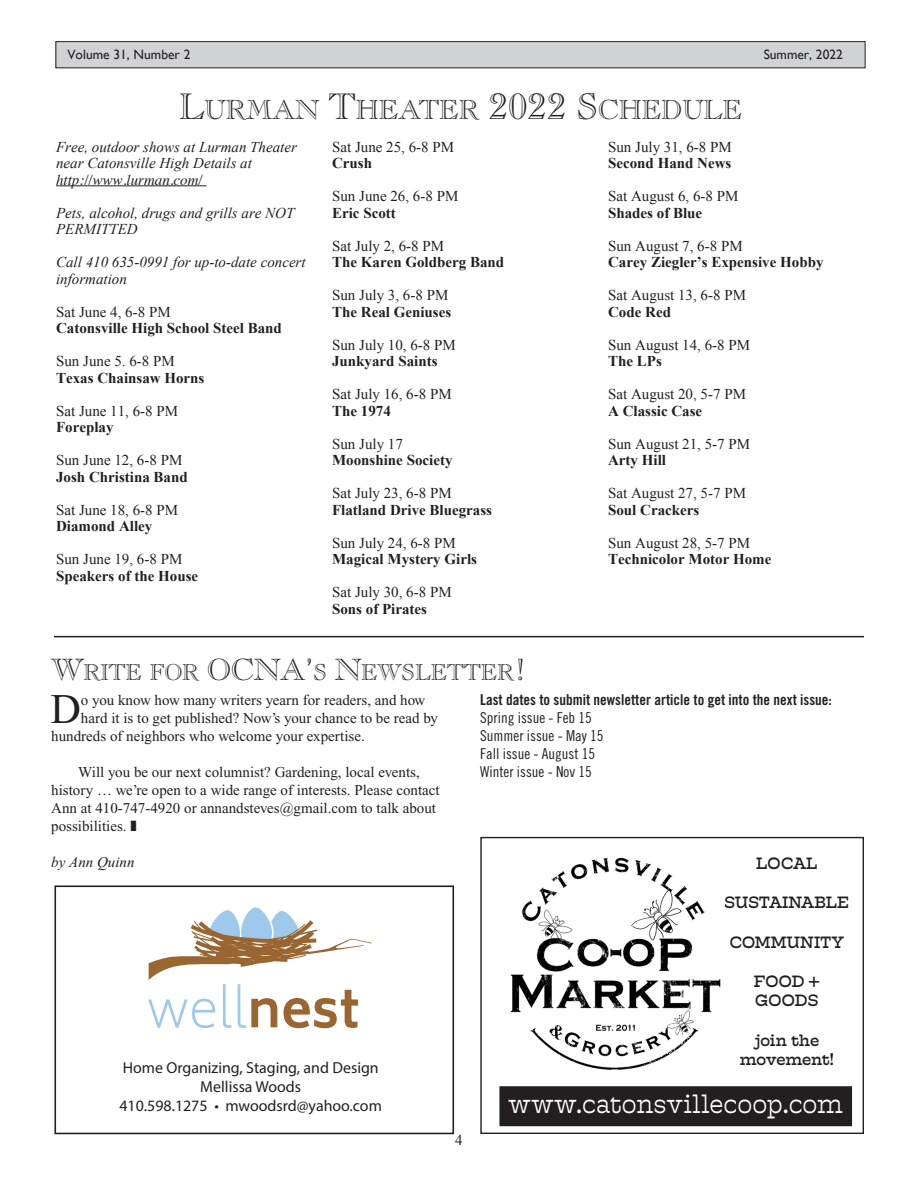
<style>
.page{position:relative;width:918px;height:1188px;background:#fff}
.page>*{position:absolute;margin:0;border:0;box-sizing:border-box;transform-origin:0 0}
.t1{font:200 51px "Biryani";color:#9fc9eb}
.t2{font:42.15px "Times New Roman";color:#231f20}
.t3{font:27px "Caslon Openface BT";color:#231f20}
.t4{font:300 26.4px "Hatch";letter-spacing:.01em;color:#fff;scale:.93 1}
.t5{font:22.5px "Caslon Openface BT";color:#231f20}
.t6{font:16.35px/19.6px "Hatch";letter-spacing:-.005em;color:#231f20}
.t7{font:15.9px "Myriad Pro";color:#231f20}
.t8{font:15px/16.5px "Times New Roman";color:#231f20}
.t9{font:700 15px/16.5px "Times New Roman";color:#231f20}
.t10{font:15px/18px "Times New Roman";color:#231f20}
.t11{font:italic 15px/16.5px "Times New Roman";color:#231f20}
.t12{font:15px "Trade Gothic Cond Eighteen";color:#231f20}
.t13{font:15px "Trade Gothic Bold Cond Twenty";color:#231f20}
.t14{font:italic 15px "Times";color:#231f20}
.t15{font:italic 15px "Times New Roman";color:#231f20}
.t16{font:13.5px "Gill Sans";color:#231f20}
.s1{font-size:36px}
.s2{font-weight:400}
.s3{font-weight:700}
.s4{font-size:30px}
.s5{font-weight:700;color:#996631}
</style>
<div class="page">
<div style="left:56px;top:42px;width:809px;height:26px;background:#d1d2d4"></div>
<div style="left:56px;top:41px;width:810px;height:27px;border:1px solid #231f20"></div>
<div style="left:500px;top:1087px;width:351px;height:38px;background:#231f20"></div>
<div style="left:499px;top:1086px;width:353px;height:40px;border:2px solid #231f20"></div>
<img style="left:510px;top:857px;width:211px;height:213px">
<div style="left:480px;top:837px;width:384px;height:297px;border:1px solid #231f20"></div>
<div style="left:54px;top:885px;width:400px;height:249px;border:2px solid #231f20"></div>
<svg style="left:149px;top:907px;width:223px;height:73px"></svg>
<hr style="left:56px;top:185px;width:151px;height:1px;background:#231f20">
<hr style="left:54px;top:636px;width:810px;height:1px;background:#231f20">
<p class="t16" style="left:68px;top:46px;width:124px">Volume 31, Number 2</p>
<p class="t16" style="left:764px;top:46px;width:81px">Summer, 2022</p>
<p class="t3" style="left:179px;top:93px;width:564px"><span class="s1">L</span>URMAN <span class="s1">T</span>HEATER <span class="s1">2022 S</span> CHEDULE</p>
<p class="t11" style="left:56px;top:138px;width:242px">Free, outdoor shows at Lurman Theater near Catonsville High Details at</p>
<p class="t14" style="left:56px;top:167px;width:148px">http://www.lurman.com/</p>
<p class="t11" style="left:56px;top:204px;width:240px">Pets, alcohol, drugs and grills are NOT<br>PERMITTED</p>
<p class="t11" style="left:56px;top:254px;width:251px">Call 410 635-0991 for up-to-date concert information</p>
<p class="t8" style="left:56px;top:303px;width:116px">Sat June 4, 6-8 PM</p>
<p class="t9" style="left:56px;top:320px;width:227px">Catonsville High School Steel Band</p>
<p class="t9" style="left:56px;top:353px;width:150px"><span class="s2">Sun June 5. 6-8 PM<br></span>Texas Chainsaw Horns</p>
<p class="t8" style="left:56px;top:402px;width:124px">Sat June 11, 6-8 PM<br><span class="s3">Foreplay</span></p>
<p class="t9" style="left:56px;top:452px;width:133px"><span class="s2">Sun June 12, 6-8 PM<br></span>Josh Christina Band</p>
<p class="t8" style="left:56px;top:501px;width:124px">Sat June 18, 6-8 PM<br><span class="s3">Diamond Alley</span></p>
<p class="t9" style="left:56px;top:551px;width:144px"><span class="s2">Sun June 19, 6-8 PM<br></span>Speakers of the House</p>
<p class="t8" style="left:608px;top:138px;width:125px">Sun July 31, 6-8 PM<br><span class="s3">Second Hand News</span></p>
<p class="t8" style="left:608px;top:188px;width:132px">Sat August 6, 6-8 PM<br><span class="s3">Shades of Blue</span></p>
<p class="t9" style="left:608px;top:237px;width:217px"><span class="s2">Sun August 7, 6-8 PM<br></span>Carey Ziegler’s Expensive Hobby</p>
<p class="t8" style="left:608px;top:287px;width:139px">Sat August 13, 6-8 PM<br><span class="s3">Code Red</span></p>
<p class="t8" style="left:608px;top:336px;width:144px">Sun August 14, 6-8 PM<br><span class="s3">The LPs</span></p>
<p class="t8" style="left:608px;top:386px;width:139px">Sat August 20, 5-7 PM<br><span class="s3">A Classic Case</span></p>
<p class="t8" style="left:608px;top:435px;width:144px">Sun August 21, 5-7 PM<br><span class="s3">Arty Hill</span></p>
<p class="t8" style="left:608px;top:485px;width:139px">Sat August 27, 5-7 PM<br><span class="s3">Soul Crackers</span></p>
<p class="t9" style="left:608px;top:534px;width:165px"><span class="s2">Sun August 28, 5-7 PM<br></span>Technicolor Motor Home</p>
<p class="t8" style="left:332px;top:138px;width:124px">Sat June 25, 6-8 PM<br><span class="s3">Crush</span></p>
<p class="t8" style="left:332px;top:188px;width:128px">Sun June 26, 6-8 PM<br><span class="s3">Eric Scott</span></p>
<p class="t9" style="left:332px;top:237px;width:174px"><span class="s2">Sat July 2, 6-8 PM<br></span>The Karen Goldberg Band</p>
<p class="t9" style="left:332px;top:287px;width:121px"><span class="s2">Sun July 3, 6-8 PM<br></span>The Real Geniuses</p>
<p class="t8" style="left:332px;top:336px;width:125px">Sun July 10, 6-8 PM<br><span class="s3">Junkyard Saints</span></p>
<p class="t8" style="left:332px;top:386px;width:121px">Sat July 16, 6-8 PM<br><span class="s3">The 1974</span></p>
<p class="t9" style="left:332px;top:435px;width:122px"><span class="s2">Sun July 17<br></span>Moonshine Society</p>
<p class="t9" style="left:332px;top:485px;width:162px"><span class="s2">Sat July 23, 6-8 PM<br></span>Flatland Drive Bluegrass</p>
<p class="t9" style="left:332px;top:534px;width:146px"><span class="s2">Sun July 24, 6-8 PM<br></span>Magical Mystery Girls</p>
<p class="t8" style="left:332px;top:584px;width:121px">Sat July 30, 6-8 PM<br><span class="s3">Sons of Pirates</span></p>
<p class="t5" style="left:51px;top:658px;width:182px"><span class="s4">W</span>RITE FOR <span class="s4">OCNA</span></p>
<p class="t5" style="left:306px;top:658px;width:222px"><span class="s4">’</span>S <span class="s4">N</span>EWSLETTER<span class="s4">!</span></p>
<p class="t2" style="left:50px;top:686px;width:32px">D</p>
<p class="t10" style="left:81px;top:691px;width:346px">o you know how many writers yearn for readers, and how</p>
<p class="t13" style="left:480px;top:691px;width:353px">Last dates to submit newsletter article to get into the next issue:</p>
<p class="t12" style="left:480px;top:709px;width:113px">Spring issue - Feb 15</p>
<p class="t12" style="left:480px;top:727px;width:125px">Summer issue - May 15</p>
<p class="t12" style="left:480px;top:745px;width:116px">Fall issue - August 15</p>
<p class="t12" style="left:480px;top:763px;width:113px">Winter issue - Nov 15</p>
<p class="t10" style="left:81px;top:709px;width:359px">hard it is to get published? Now’s your chance to be read by</p>
<p class="t10" style="left:51px;top:727px;width:315px">hundreds of neighbors who welcome your expertise.</p>
<p class="t10" style="left:51px;top:763px;width:390px;text-indent:27px">Will you be our next columnist? Gardening, local events, history … we’re open to a wide range of interests. Please contact Ann at 410-747-4920 or annandsteves@gmail.com to talk about possibilities.</p>
<p class="t15" style="left:51px;top:854px;width:85px">by Ann Quinn</p>
<p class="t6" style="left:756px;top:854px;width:63px">LOCAL</p>
<p class="t6" style="left:725px;top:893px;width:126px">SUSTAINABLE</p>
<p class="t6" style="left:730px;top:932px;width:116px">COMMUNITY</p>
<p class="t6" style="left:754px;top:971px;width:67px">FOOD +<br>GOODS</p>
<p class="t6" style="left:740px;top:1030px;width:96px;text-align:center">join the movement!</p>
<p class="t4" style="left:508px;top:1086px;width:362px">www.catonsvillecoop.com</p>
<p class="t1" style="left:147px;top:980px;width:214px">well<span class="s5">nest</span></p>
<p class="t7" style="left:123px;top:1058px;width:257px">Home Organizing, Staging, and Design</p>
<p class="t7" style="left:200px;top:1077px;width:102px">Mellissa Woods</p>
<p class="t7" style="left:119px;top:1096px;width:264px">410.598.1275 • mwoodsrd@yahoo.com</p>
<p class="t8" style="left:455px;top:1132px;width:9px">4</p>
</div>
